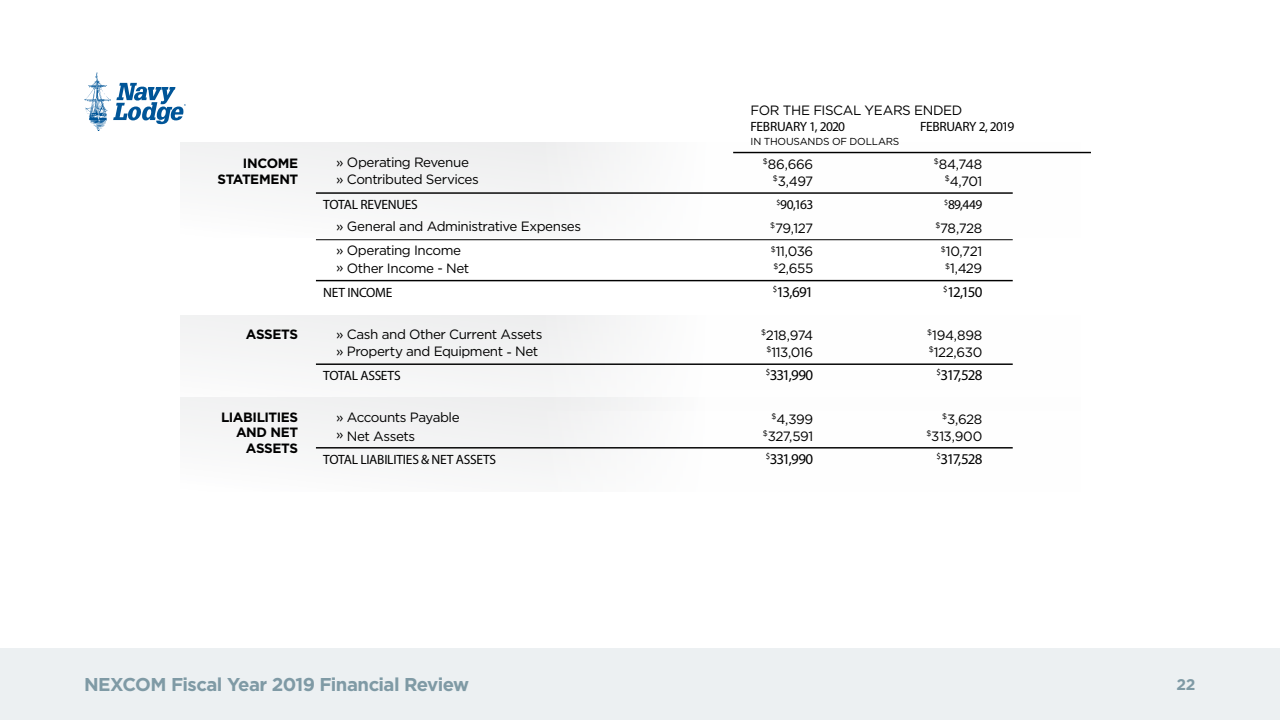
<style>
.page{position:relative;width:1280px;height:720px;background:#fff}
.page>*{position:absolute;margin:0;border:0;box-sizing:border-box;transform-origin:0 0}
.t1{font:700 18.6px "Gotham";letter-spacing:-.03em;color:#7f9aa5}
.t2{font:700 15.5px "Gotham";color:#7f9aa5}
.t3{font:15px "Myriad Pro";letter-spacing:-.065em;color:#000}
.t4{font:13.5px "Gotham";letter-spacing:-.035em;color:#000}
.t5{font:13.5px "Myriad Pro";letter-spacing:-.025em;color:#000}
.t6{font:700 13.5px/15.9px "Gotham";letter-spacing:-.025em;color:#000;text-align:right}
.t7{font:10.1px "Gotham";letter-spacing:-.02em;color:#000}
</style>
<div class="page">
<div style="left:0;top:648px;width:1280px;height:72px;background:#ecf0f2"></div>
<svg style="left:84px;top:72px;width:102px;height:59px"></svg>
<div style="left:181px;top:316px;width:900px;height:94px;background:#f9f9fa"></div>
<div style="left:181px;top:398px;width:900px;height:94px;background:#fafafa"></div>
<div style="left:181px;top:143px;width:900px;height:94px;background:#fafafa"></div>
<hr style="left:733px;top:152px;width:358px;height:1px;background:#000">
<hr style="left:316px;top:192px;width:697px;height:2px;background:#000">
<hr style="left:316px;top:239px;width:697px;height:1px;background:#000">
<hr style="left:316px;top:280px;width:697px;height:1px;background:#000">
<hr style="left:316px;top:363px;width:697px;height:2px;background:#000">
<hr style="left:316px;top:447px;width:697px;height:2px;background:#000">
<p class="t6" style="left:218px;top:155px;width:82px">INCOME<br>STATEMENT</p>
<p class="t6" style="left:246px;top:326px;width:54px">ASSETS</p>
<p class="t6" style="left:221px;top:409px;width:79px">LIABILITIES<br>AND NET<br>ASSETS</p>
<p class="t4" style="left:751px;top:101px;width:213px">FOR THE FISCAL YEARS ENDED</p>
<p class="t5" style="left:751px;top:118px;width:96px">FEBRUARY 1, 2020</p>
<p class="t5" style="left:920px;top:118px;width:96px">FEBRUARY 2, 2019</p>
<p class="t7" style="left:751px;top:135px;width:150px">IN THOUSANDS OF DOLLARS</p>
<p class="t4" style="left:336px;top:154px;width:134px">» Operating Revenue</p>
<p class="t4" style="left:763px;top:155px;width:52px"><sup>$</sup>86,666</p>
<p class="t4" style="left:934px;top:155px;width:50px"><sup>$</sup>84,748</p>
<p class="t4" style="left:336px;top:171px;width:144px">» Contributed Services</p>
<p class="t4" style="left:773px;top:172px;width:42px"><sup>$</sup>3,497</p>
<p class="t4" style="left:945px;top:172px;width:39px"><sup>$</sup>4,701</p>
<p class="t5" style="left:323px;top:196px;width:96px">TOTAL REVENUES</p>
<p class="t5" style="left:777px;top:196px;width:38px"><sup>$</sup>90,163</p>
<p class="t5" style="left:944px;top:196px;width:40px"><sup>$</sup>89,449</p>
<p class="t4" style="left:336px;top:218px;width:246px">» General and Administrative Expenses</p>
<p class="t4" style="left:770px;top:219px;width:44px"><sup>$</sup>79,127</p>
<p class="t4" style="left:935px;top:219px;width:48px"><sup>$</sup>78,728</p>
<p class="t4" style="left:336px;top:242px;width:127px">» Operating Income</p>
<p class="t4" style="left:771px;top:243px;width:44px"><sup>$</sup>11,036</p>
<p class="t4" style="left:941px;top:243px;width:43px"><sup>$</sup>10,721</p>
<p class="t4" style="left:336px;top:260px;width:135px">» Other Income - Net</p>
<p class="t4" style="left:773px;top:260px;width:41px"><sup>$</sup>2,655</p>
<p class="t4" style="left:945px;top:260px;width:39px"><sup>$</sup>1,429</p>
<p class="t5" style="left:323px;top:284px;width:71px">NET INCOME</p>
<p class="t3" style="left:773px;top:283px;width:42px"><sup>$</sup>13,691</p>
<p class="t3" style="left:943px;top:283px;width:41px"><sup>$</sup>12,150</p>
<p class="t4" style="left:336px;top:325px;width:208px">» Cash and Other Current Assets</p>
<p class="t4" style="left:761px;top:327px;width:54px"><sup>$</sup>218,974</p>
<p class="t4" style="left:927px;top:327px;width:57px"><sup>$</sup>194,898</p>
<p class="t4" style="left:336px;top:342px;width:204px">» Property and Equipment - Net</p>
<p class="t4" style="left:766px;top:344px;width:48px"><sup>$</sup>113,016</p>
<p class="t4" style="left:929px;top:344px;width:55px"><sup>$</sup>122,630</p>
<p class="t5" style="left:323px;top:368px;width:79px">TOTAL ASSETS</p>
<p class="t3" style="left:766px;top:366px;width:49px"><sup>$</sup>331,990</p>
<p class="t3" style="left:937px;top:366px;width:47px"><sup>$</sup>317,528</p>
<p class="t4" style="left:336px;top:409px;width:125px">» Accounts Payable</p>
<p class="t4" style="left:771px;top:410px;width:43px"><sup>$</sup>4,399</p>
<p class="t4" style="left:942px;top:410px;width:42px"><sup>$</sup>3,628</p>
<p class="t4" style="left:336px;top:427px;width:81px">» Net Assets</p>
<p class="t4" style="left:763px;top:427px;width:52px"><sup>$</sup>327,591</p>
<p class="t4" style="left:926px;top:427px;width:57px"><sup>$</sup>313,900</p>
<p class="t5" style="left:323px;top:451px;width:175px">TOTAL LIABILITIES &amp; NET ASSETS</p>
<p class="t3" style="left:766px;top:450px;width:49px"><sup>$</sup>331,990</p>
<p class="t3" style="left:937px;top:450px;width:47px"><sup>$</sup>317,528</p>
<h1 class="t1" style="left:84px;top:673px;width:387px">NEXCOM Fiscal Year 2019 Financial Review</h1>
<p class="t2" style="left:1176px;top:674px;width:20px">22</p>
</div>
